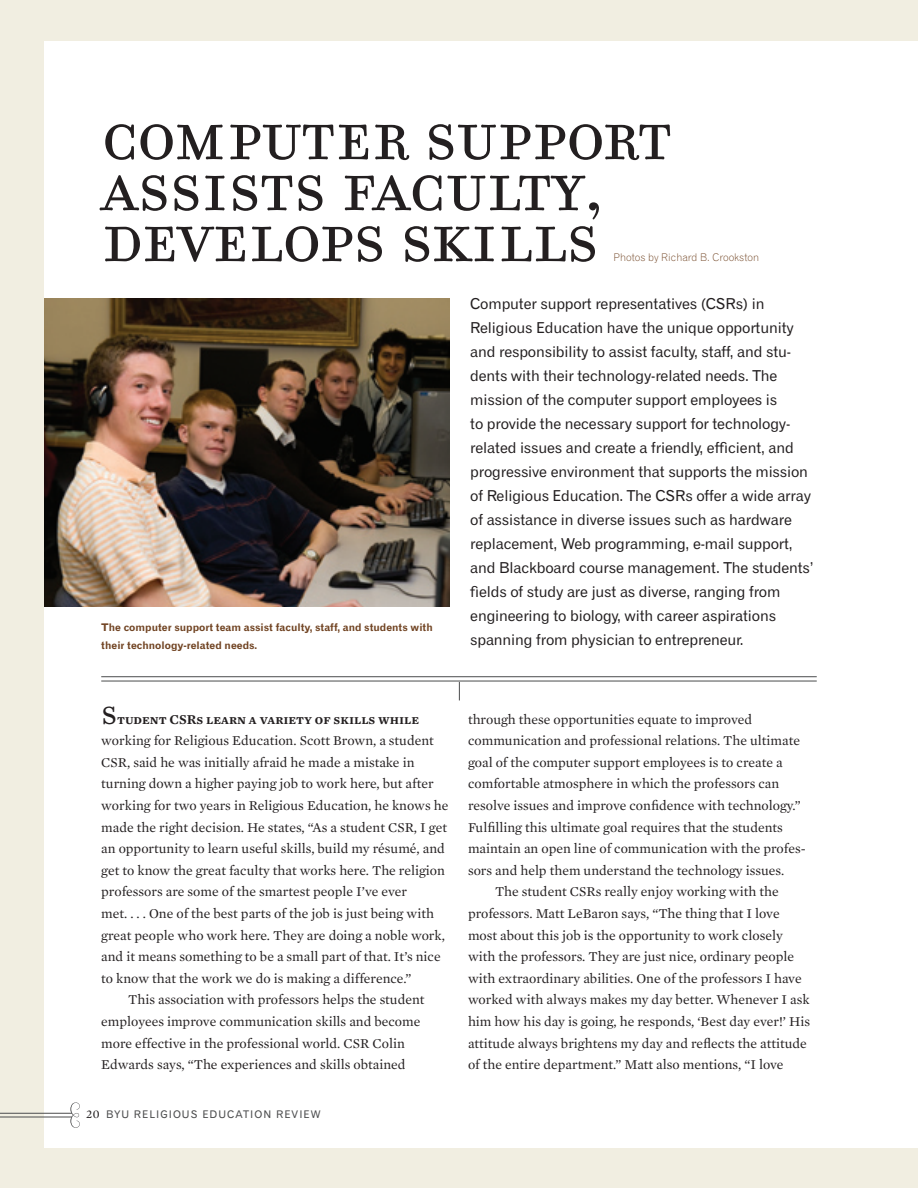
<style>
.page{position:relative;width:918px;height:1188px;background:#f1eee1}
.page>*{position:absolute;margin:0;border:0;box-sizing:border-box;transform-origin:0 0}
.t1{font:84px "Filosofia Small Caps";color:#231f20}
.t2{font:42px "Filosofia Small Caps";color:#231f20}
.t3{font:15px/24px "Gothic 720 BT Roman B";letter-spacing:-.01em;color:#231f20}
.t4{font:13.8px "Mercury Text G1";color:#231f20}
.t5{font:13.8px "Mercury Text G1 Semibold SC";color:#231f20}
.t6{font:10.5px/18px "Gothic 720 BT Bold B";color:#714423}
.t7{font:10.5px "Gothic 720 BT Roman B";letter-spacing:.1em;color:#4b4c4d}
.t8{font:10.5px "Gothic 720 BT Light B";color:#714423}
.s1{font-family:"Mercury Text G1";font-size:12px;color:#231f20}
</style>
<div class="page">
<div style="left:44px;top:41px;width:874px;height:1106px;background:#fff"></div>
<hr style="left:0;top:1117px;width:72px;height:1px;background:#4b4c4d">
<hr style="left:0;top:1113px;width:72px;height:1px;background:#4b4c4d">
<svg style="left:70px;top:1102px;width:10px;height:26px"></svg>
<svg style="left:459px;top:682px;width:1px;height:18px"></svg>
<hr style="left:101px;top:681px;width:716px;height:1px;background:#4b4c4d">
<hr style="left:101px;top:676px;width:716px;height:1px;background:#4b4c4d">
<img style="left:44px;top:298px;width:406px;height:309px">
<h1 class="t1" style="left:101px;top:88px;width:572px">computer support</h1>
<h1 class="t1" style="left:101px;top:139px;width:505px">assists faculty,</h1>
<h1 class="t1" style="left:101px;top:190px;width:498px">develops skills</h1>
<p class="t8" style="left:614px;top:251px;width:147px">Photos by Richard B. Crookston</p>
<p class="t3" style="left:470px;top:292px;width:345px">Computer support representatives (CSRs) in Religious Education have the unique opportunity and responsibility to assist faculty, staff, and stu&shy;dents with their technology-related needs. The mission of the computer support employees is<br>to provide the necessary support for technology&shy;related issues and create a friendly, efficient, and progressive environment that supports the mission of Religious Education. The CSRs offer a wide array of assistance in diverse issues such as hardware replacement, Web programming, e-mail support, and Blackboard course management. The students’ fields of study are just as diverse, ranging from engineering to biology, with career aspirations spanning from physician to entrepreneur.</p>
<p class="t6" style="left:101px;top:618px;width:333px">The computer support team assist faculty, staff, and students with their technology-related needs.</p>
<h2 class="t2" style="left:101px;top:688px;width:17px">s</h2>
<p class="t5" style="left:117px;top:711px;width:303px">tudent CSRs learn a variety of skills while</p>
<p class="t4" style="left:101px;top:733px;width:334px">working for Religious Education. Scott Brown, a student</p>
<p class="t4" style="left:101px;top:754px;width:315px">CSR, said he was initially afraid he made a mistake in</p>
<p class="t4" style="left:101px;top:776px;width:334px">turning down a higher paying job to work here, but after</p>
<p class="t4" style="left:101px;top:797px;width:349px">working for two years in Religious Education, he knows he</p>
<p class="t4" style="left:101px;top:819px;width:347px">made the right decision. He states, “As a student CSR, I get</p>
<p class="t4" style="left:101px;top:840px;width:345px">an opportunity to learn useful skills, build my résumé, and</p>
<p class="t4" style="left:101px;top:862px;width:345px">get to know the great faculty that works here. The religion</p>
<p class="t4" style="left:101px;top:884px;width:307px">professors are some of the smartest people I’ve ever</p>
<p class="t4" style="left:101px;top:905px;width:334px">met. . . . One of the best parts of the job is just being with</p>
<p class="t4" style="left:101px;top:927px;width:345px">great people who work here. They are doing a noble work,</p>
<p class="t4" style="left:101px;top:948px;width:341px">and it means something to be a small part of that. It’s nice</p>
<p class="t4" style="left:101px;top:970px;width:312px">to know that the work we do is making a difference.”</p>
<p class="t4" style="left:128px;top:992px;width:298px">This association with professors helps the student</p>
<p class="t4" style="left:101px;top:1013px;width:321px">employees improve communication skills and become</p>
<p class="t4" style="left:101px;top:1035px;width:305px">more effective in the professional world. CSR Colin</p>
<p class="t4" style="left:101px;top:1056px;width:306px">Edwards says, “The experiences and skills obtained</p>
<p class="t7" style="left:86px;top:1108px;width:236px"><span class="s1">20</span> BYU RELIGIOUS EDUCATION REVIEW</p>
<p class="t4" style="left:468px;top:711px;width:286px">through these opportunities equate to improved</p>
<p class="t4" style="left:468px;top:733px;width:334px">communication and professional relations. The ultimate</p>
<p class="t4" style="left:468px;top:754px;width:316px">goal of the computer support employees is to create a</p>
<p class="t4" style="left:468px;top:776px;width:313px">comfortable atmosphere in which the professors can</p>
<p class="t4" style="left:468px;top:797px;width:334px">resolve issues and improve confidence with technology.”</p>
<p class="t4" style="left:468px;top:819px;width:316px">Fulfilling this ultimate goal requires that the students</p>
<p class="t4" style="left:468px;top:840px;width:339px">maintain an open line of communication with the profes-</p>
<p class="t4" style="left:468px;top:862px;width:318px">sors and help them understand the technology issues.</p>
<p class="t4" style="left:495px;top:884px;width:285px">The student CSRs really enjoy working with the</p>
<p class="t4" style="left:468px;top:905px;width:313px">professors. Matt LeBaron says, “The thing that I love</p>
<p class="t4" style="left:468px;top:927px;width:316px">most about this job is the opportunity to work closely</p>
<p class="t4" style="left:468px;top:948px;width:328px">with the professors. They are just nice, ordinary people</p>
<p class="t4" style="left:468px;top:970px;width:335px">with extraordinary abilities. One of the professors I have</p>
<p class="t4" style="left:468px;top:992px;width:343px">worked with always makes my day better. Whenever I ask</p>
<p class="t4" style="left:468px;top:1013px;width:344px">him how his day is going, he responds, ‘Best day ever!’ His</p>
<p class="t4" style="left:468px;top:1035px;width:340px">attitude always brightens my day and reflects the attitude</p>
<p class="t4" style="left:468px;top:1056px;width:317px">of the entire department.” Matt also mentions, “I love</p>
</div>
